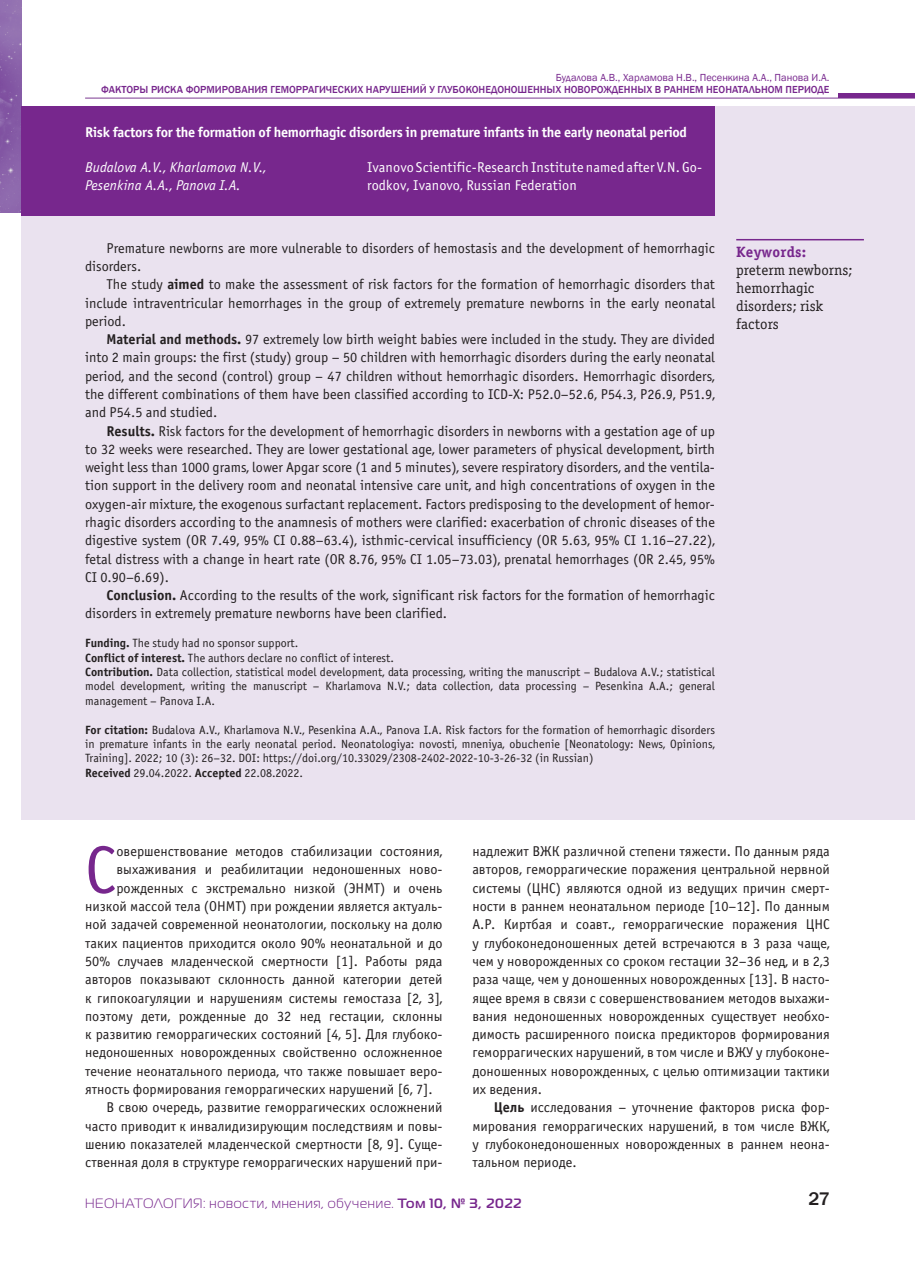
<style>
.page{position:relative;width:915px;height:1276px;background:#fff}
.page>*{position:absolute;margin:0;border:0;box-sizing:border-box;transform-origin:0 0}
.t1{font:67.05px "Officina Sans C";color:#77278d}
.t2{font:500 18.75px "Franklin Gothic";color:#231f20}
.t3{font:15px/18px "Officina Serif C";color:#231f20}
.t4{font:15px "Officina Serif Bold C";letter-spacing:.01em;color:#77278d}
.t5{font:14.25px/18.3px "Officina Sans C";color:#231f20;text-align:justify}
.t6{font:700 14.25px "Officina Sans C";letter-spacing:-.02em;color:#fff}
.t7{font:14.25px/18px "Officina Sans C";letter-spacing:.01em;color:#fff}
.t8{font:italic 14.25px/18px "Officina Sans C";letter-spacing:.01em;color:#fff}
.t9{font:13.5px "Magistral C";letter-spacing:.065em;color:#77278d}
.t10{font:12px/14.4px "Officina Sans C";color:#231f20}
.t11{font:500 10.5px "Franklin Gothic";color:#77278d}
.t12{font:10.5px "Franklin Gothic";color:#77278d}
.s1{font-weight:700}
</style>
<div class="page">
<hr style="left:85px;top:98px;width:829px;height:1px;background:#8a509d">
<hr style="left:837px;top:94px;width:77px;height:4px;background:#77278d">
<img style="left:0;top:0;width:21px;height:213px">
<div style="left:21px;top:106px;width:893px;height:713px;background:#eae2ef"></div>
<div style="left:21px;top:106px;width:693px;height:110px;background:#77278d"></div>
<hr style="left:736px;top:239px;width:127px;height:1px;background:#77278d">
<p class="t12" style="left:555px;top:71px;width:275px">Будалова А.В., Харламова Н.В., Песенкина А.А., Панова И.А.</p>
<p class="t11" style="left:101px;top:83px;width:729px">ФАКТОРЫ РИСКА ФОРМИРОВАНИЯ ГЕМОРРАГИЧЕСКИХ НАРУШЕНИЙ У ГЛУБОКОНЕДОНОШЕННЫХ НОВОРОЖДЕННЫХ В РАННЕМ НЕОНАТАЛЬНОМ ПЕРИОДЕ</p>
<p class="t6" style="left:85px;top:126px;width:603px">Risk factors for the formation of hemorrhagic disorders in premature infants in the early neonatal period</p>
<p class="t8" style="left:85px;top:159px;width:183px">Budalova A.V., Kharlamova N.V.,<br>Pesenkina A.A., Panova I.A.</p>
<p class="t7" style="left:367px;top:159px;width:336px">Ivanovo Scientific-Research Institute named after V.N. Go&shy;rodkov, Ivanovo, Russian Federation</p>
<p class="t5" style="left:85px;top:240px;width:631px;text-indent:21px">Premature newborns are more vulnerable to disorders of hemostasis and the development of hemorrhagic disorders.</p>
<p class="t5" style="left:85px;top:276px;width:631px;text-indent:21px">The study <span class="s1">aimed</span> to make the assessment of risk factors for the formation of hemorrhagic disorders that include intraventricular hemorrhages in the group of extremely premature newborns in the early neonatal period.</p>
<p class="t5" style="left:85px;top:331px;width:631px;text-indent:21px"><span class="s1">Material and methods.</span> 97 extremely low birth weight babies were included in the study. They are divided into 2 main groups: the first (study) group – 50 children with hemorrhagic disorders during the early neonatal period, and the second (control) group – 47 children without hemorrhagic disorders. Hemorrhagic disorders, the different combinations of them have been classified according to ICD-X: P52.0–52.6, P54.3, P26.9, P51.9, and P54.5 and studied.</p>
<p class="t5" style="left:85px;top:423px;width:631px;text-indent:21px"><span class="s1">Results.</span> Risk factors for the development of hemorrhagic disorders in newborns with a gestation age of up to 32 weeks were researched. They are lower gestational age, lower parameters of physical development, birth weight less than 1000 grams, lower Apgar score (1 and 5 minutes), severe respiratory disorders, and the ventila&shy;tion support in the delivery room and neonatal intensive care unit, and high concentrations of oxygen in the oxygen-air mixture, the exogenous surfactant replacement. Factors predisposing to the development of hemor&shy;rhagic disorders according to the anamnesis of mothers were clarified: exacerbation of chronic diseases of the digestive system (OR 7.49, 95% CI 0.88–63.4), isthmic-cervical insufficiency (OR 5.63, 95% CI 1.16–27.22), fetal distress with a change in heart rate (OR 8.76, 95% CI 1.05–73.03), prenatal hemorrhages (OR 2.45, 95% CI 0.90–6.69).</p>
<p class="t5" style="left:85px;top:587px;width:631px;text-indent:21px"><span class="s1">Conclusion.</span> According to the results of the work, significant risk factors for the formation of hemorrhagic disorders in extremely premature newborns have been clarified.</p>
<p class="t10" style="left:85px;top:637px;width:631px"><span class="s1">Funding.</span> The study had no sponsor support.<br><span class="s1">Conflict of interest.</span> The authors declare no conflict of interest.<br><span class="s1">Contribution.</span> Data collection, statistical model development, data processing, writing the manuscript – Budalova A.V.; statistical model development, writing the manuscript – Kharlamova N.V.; data collection, data processing – Pesenkina A.A.; general management – Panova I.A.</p>
<p class="t10" style="left:85px;top:723px;width:631px"><span class="s1">For citation:</span> Budalova A.V., Kharlamova N.V., Pesenkina A.A., Panova I.A. Risk factors for the formation of hemorrhagic disorders in premature infants in the early neonatal period. Neonatologiya: novosti, mneniya, obuchenie [Neonatology: News, Opinions, Training]. 2022; 10 (3): 26–32. DOI: https://doi.org/10.33029/2308-2402-2022-10-3-26-32 (in Russian)<br><span class="s1">Received</span> 29.04.2022. <span class="s1">Accepted</span> 22.08.2022.</p>
<p class="t4" style="left:736px;top:247px;width:71px">Keywords:</p>
<p class="t3" style="left:736px;top:263px;width:118px">preterm newborns; hemorrhagic disorders; risk factors</p>
<h1 class="t1" style="left:85px;top:845px;width:33px">С</h1>
<p class="t5" style="left:116px;top:843px;width:327px">овершенствование методов стабилизации состояния,</p>
<p class="t5" style="left:116px;top:862px;width:327px">выхаживания и реабилитации недоношенных ново-</p>
<p class="t5" style="left:116px;top:880px;width:327px">рожденных с экстремально низкой (ЭНМТ) и очень</p>
<p class="t5" style="left:85px;top:898px;width:359px">низкой массой тела (ОНМТ) при рождении является актуаль-</p>
<p class="t5" style="left:85px;top:916px;width:359px">ной задачей современной неонатологии, поскольку на долю</p>
<p class="t5" style="left:85px;top:935px;width:359px">таких пациентов приходится около 90% неонатальной и до</p>
<p class="t5" style="left:85px;top:953px;width:359px">50% случаев младенческой смертности [1]. Работы ряда</p>
<p class="t5" style="left:85px;top:971px;width:359px">авторов показывают склонность данной категории детей</p>
<p class="t5" style="left:85px;top:989px;width:359px">к гипокоагуляции и нарушениям системы гемостаза [2, 3],</p>
<p class="t5" style="left:85px;top:1008px;width:359px">поэтому дети, рожденные до 32 нед гестации, склонны</p>
<p class="t5" style="left:85px;top:1026px;width:359px">к развитию геморрагических состояний [4, 5]. Для глубоко-</p>
<p class="t5" style="left:85px;top:1044px;width:359px">недоношенных новорожденных свойственно осложненное</p>
<p class="t5" style="left:85px;top:1063px;width:359px">течение неонатального периода, что также повышает веро-</p>
<p class="t5" style="left:85px;top:1081px;width:349px">ятность формирования геморрагических нарушений [6, 7].</p>
<p class="t5" style="left:106px;top:1099px;width:337px">В свою очередь, развитие геморрагических осложнений</p>
<p class="t5" style="left:85px;top:1117px;width:359px">часто приводит к инвалидизирующим последствиям и повы-</p>
<p class="t5" style="left:85px;top:1136px;width:359px">шению показателей младенческой смертности [8, 9]. Суще-</p>
<p class="t5" style="left:85px;top:1154px;width:359px">ственная доля в структуре геморрагических нарушений при-</p>
<p class="t5" style="left:472px;top:843px;width:359px">надлежит ВЖК различной степени тяжести. По данным ряда авторов, геморрагические поражения центральной нервной системы (ЦНС) являются одной из ведущих причин смерт&shy;ности в раннем неонатальном периоде [10–12]. По данным А.Р. Киртбая и соавт., геморрагические поражения ЦНС у глубоконедоношенных детей встречаются в 3 раза чаще, чем у новорожденных со сроком гестации 32–36 нед, и в 2,3 раза чаще, чем у доношенных новорожденных [13]. В насто&shy;ящее время в связи с совершенствованием методов выхажи&shy;вания недоношенных новорожденных существует необхо&shy;димость расширенного поиска предикторов формирования геморрагических нарушений, в том числе и ВЖУ у глубоконе&shy;доношенных новорожденных, с целью оптимизации тактики их ведения.</p>
<p class="t5" style="left:472px;top:1099px;width:359px;text-indent:21px"><span class="s1">Цель</span> исследования – уточнение факторов риска фор&shy;мирования геморрагических нарушений, в том числе ВЖК, у глубоконедоношенных новорожденных в раннем неона&shy;тальном периоде.</p>
<p class="t9" style="left:85px;top:1198px;width:438px">НЕОНАТОЛОГИЯ: новости, мнения, обучение. <span class="s1">Том 10, № 3, 2022</span></p>
<h2 class="t2" style="left:808px;top:1187px;width:23px">27</h2>
</div>
